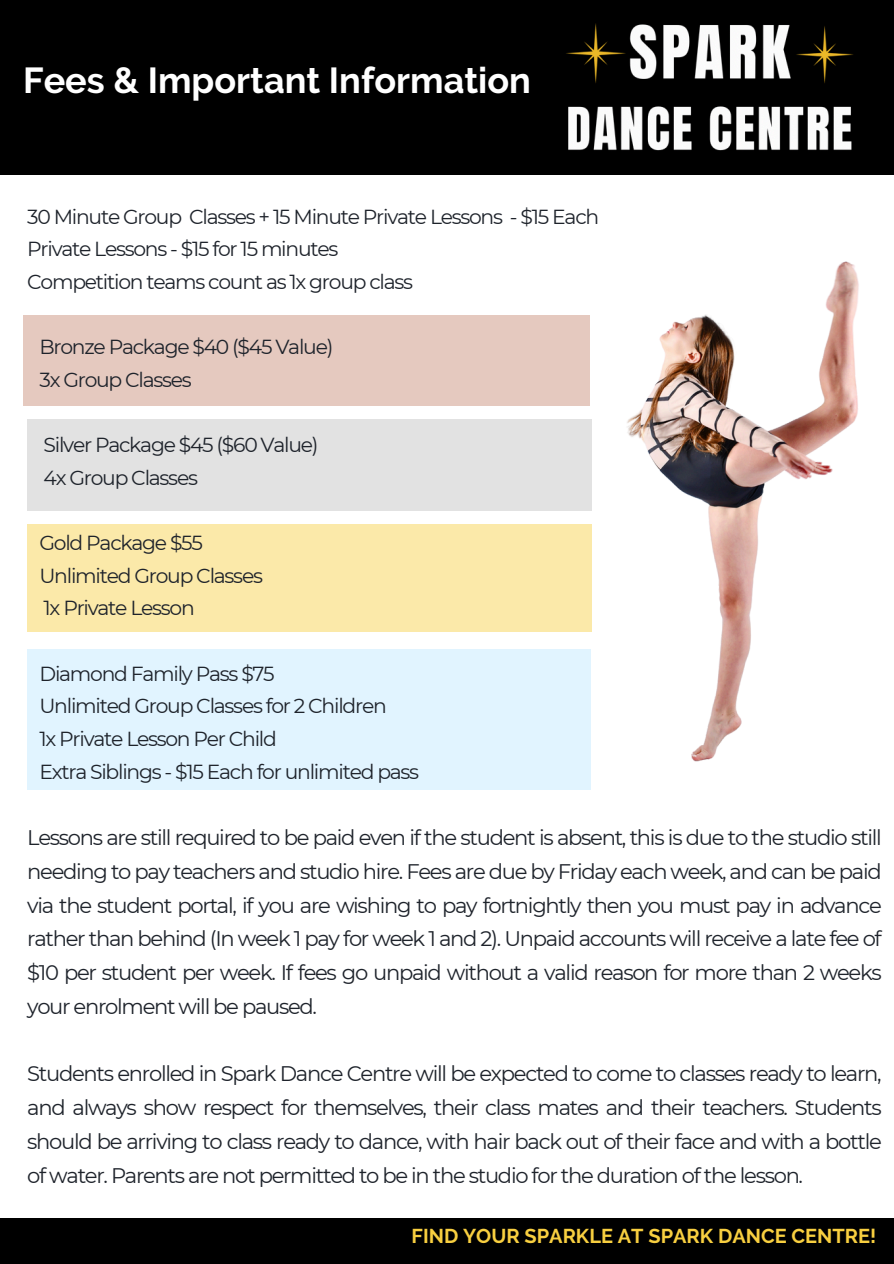
<style>
.page{position:relative;width:894px;height:1264px;background:#fff}
.page>*{position:absolute;margin:0;border:0;box-sizing:border-box;transform-origin:0 0}
.t1{font:700 36px "Raleway";color:#fff}
.t2{font:21.15px/33.8px "Montserrat";letter-spacing:-.06em;color:#1e232b;text-align:justify}
.t3{font:20.25px "Montserrat";letter-spacing:-.06em;color:#1e232b}
.t4{font:700 19.95px "Raleway";color:#f8cf40}
</style>
<div class="page">
<div style="left:23px;top:315px;width:566px;height:90px;background:#e5c9bf"></div>
<div style="left:0;top:1218px;width:893px;height:45px;background:#000"></div>
<div style="left:0;top:0;width:893px;height:175px;background:#000"></div>
<img style="left:566px;top:41px;width:25px;height:109px">
<div style="left:27px;top:419px;width:564px;height:92px;background:#e2e2e2"></div>
<div style="left:27px;top:524px;width:564px;height:107px;background:#fbe9a9"></div>
<div style="left:27px;top:648px;width:564px;height:141px;background:#e1f4ff"></div>
<img style="left:591px;top:23px;width:268px;height:739px">
<p class="t1" style="left:23px;top:59px;width:509px">Fees &amp; Important Information</p>
<h1 class="t3" style="left:27px;top:204px;width:573px">30 Minute Group Classes + 15 Minute Private Lessons - $15 Each</h1>
<p class="t3" style="left:27px;top:237px;width:312px">Private Lessons - $15 for 15 minutes</p>
<p class="t3" style="left:27px;top:269px;width:387px">Competition teams count as 1x group class</p>
<p class="t3" style="left:39px;top:335px;width:295px">Bronze Package $40 ($45 Value)</p>
<p class="t3" style="left:39px;top:367px;width:154px">3x Group Classes</p>
<p class="t3" style="left:44px;top:432px;width:276px">Silver Package $45 ($60 Value)</p>
<p class="t3" style="left:44px;top:465px;width:156px">4x Group Classes</p>
<p class="t3" style="left:39px;top:530px;width:165px">Gold Package $55</p>
<p class="t3" style="left:39px;top:563px;width:225px">Unlimited Group Classes</p>
<p class="t3" style="left:44px;top:596px;width:153px">1x Private Lesson</p>
<p class="t3" style="left:39px;top:661px;width:237px">Diamond Family Pass $75</p>
<p class="t3" style="left:39px;top:693px;width:349px">Unlimited Group Classes for 2 Children</p>
<p class="t3" style="left:39px;top:726px;width:239px">1x Private Lesson Per Child</p>
<p class="t3" style="left:39px;top:759px;width:381px">Extra Siblings - $15 Each for unlimited pass</p>
<p class="t2" style="left:27px;top:820px;width:855px">Lessons are still required to be paid even if the student is absent, this is due to the studio still needing to pay teachers and studio hire. Fees are due by Friday each week, and can be paid via the student portal, if you are wishing to pay fortnightly then you must pay in advance rather than behind (In week 1 pay for week 1 and 2). Unpaid accounts will receive a late fee of $10 per student per week. If fees go unpaid without a valid reason for more than 2 weeks your enrolment will be paused.</p>
<p class="t2" style="left:27px;top:1056px;width:855px">Students enrolled in Spark Dance Centre will be expected to come to classes ready to learn, and always show respect for themselves, their class mates and their teachers. Students should be arriving to class ready to dance, with hair back out of their face and with a bottle of water. Parents are not permitted to be in the studio for the duration of the lesson.</p>
<p class="t4" style="left:411px;top:1224px;width:466px">FIND YOUR SPARKLE AT SPARK DANCE CENTRE!</p>
</div>
